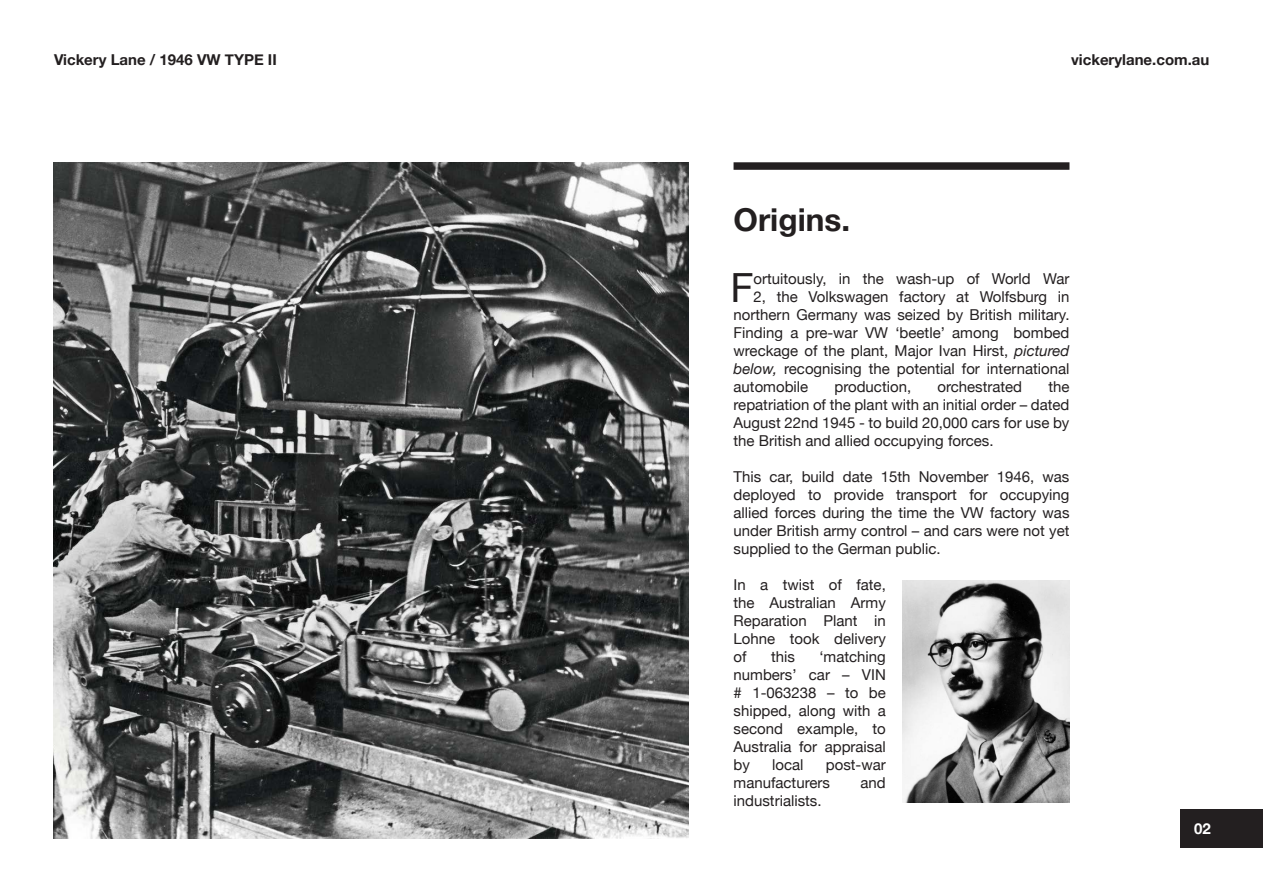
<style>
.page{position:relative;width:1263px;height:893px;background:#fff}
.page>*{position:absolute;margin:0;border:0;box-sizing:border-box;transform-origin:0 0}
.t1{font:40.2px "Helvetica Neue";color:#231f20}
.t2{font:700 31.5px "Helvetica Neue";color:#231f20}
.t3{font:15px/18px "Helvetica Neue";color:#231f20;text-align:justify}
.t4{font:700 15px "Helvetica Neue";color:#231f20}
.t5{font:700 15px "Helvetica Neue";color:#fff}
.s1{font-style:italic}
</style>
<div class="page">
<img style="left:54px;top:162px;width:635px;height:677px">
<div style="left:733px;top:162px;width:336px;height:8px;background:#231f20"></div>
<div style="left:1180px;top:809px;width:83px;height:39px;background:#231f20"></div>
<img style="left:903px;top:580px;width:166px;height:223px">
<p class="t4" style="left:54px;top:48px;width:224px">Vickery Lane / 1946 VW TYPE II</p>
<p class="t4" style="left:1071px;top:48px;width:140px">vickerylane.com.au</p>
<p class="t2" style="left:733px;top:195px;width:118px">Origins.</p>
<p class="t1" style="left:730px;top:259px;width:25px">F</p>
<p class="t3" style="left:753px;top:271px;width:317px">ortuitously, in the wash-up of World War</p>
<p class="t3" style="left:753px;top:289px;width:317px">2, the Volkswagen factory at Wolfsburg in</p>
<p class="t3" style="left:733px;top:307px;width:337px">northern Germany was seized by British military.</p>
<p class="t3" style="left:733px;top:325px;width:337px">Finding a pre-war VW ‘beetle’ among bombed</p>
<p class="t3" style="left:733px;top:343px;width:337px">wreckage of the plant, Major Ivan Hirst, <span class="s1">pictured</span></p>
<p class="t3" style="left:733px;top:361px;width:337px"><span class="s1">below,</span> recognising the potential for international</p>
<p class="t3" style="left:733px;top:379px;width:76px">automobile</p>
<p class="t3" style="left:834px;top:379px;width:78px">production,</p>
<p class="t3" style="left:937px;top:379px;width:86px">orchestrated</p>
<p class="t3" style="left:733px;top:379px;width:337px;text-indent:315px">the repatriation of the plant with an initial order – dated August 22nd 1945 - to build 20,000 cars for use by the British and allied occupying forces.</p>
<p class="t3" style="left:733px;top:469px;width:337px">This car, build date 15th November 1946, was deployed to provide transport for occupying allied forces during the time the VW factory was under British army control – and cars were not yet supplied to the German public.</p>
<p class="t3" style="left:733px;top:577px;width:154px">In a twist of fate, the Australian Army Reparation Plant in Lohne took delivery of</p>
<p class="t3" style="left:733px;top:649px;width:154px;text-indent:86px">‘matching numbers’ car – VIN # 1-063238 – to be shipped, along with a second example, to Australia for appraisal by</p>
<p class="t3" style="left:771px;top:649px;width:25px">this</p>
<p class="t3" style="left:772px;top:757px;width:33px">local</p>
<p class="t3" style="left:733px;top:757px;width:154px;text-indent:92px">post-war manufacturers</p>
<p class="t3" style="left:860px;top:775px;width:27px">and</p>
<p class="t3" style="left:733px;top:793px;width:90px">industrialists.</p>
<p class="t5" style="left:1194px;top:817px;width:18px">02</p>
</div>
